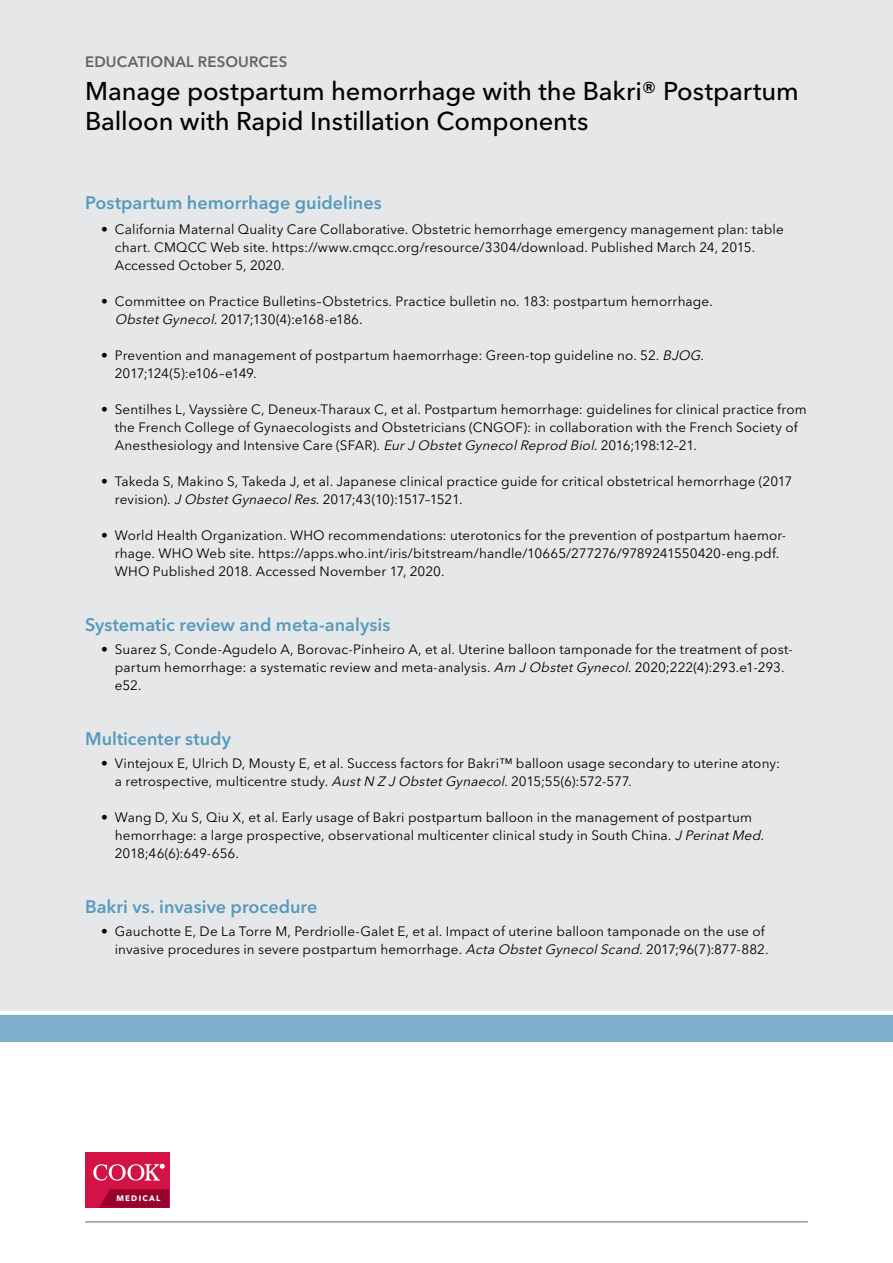
<style>
.page{position:relative;width:893px;height:1263px;background:#fff}
.page>*{position:absolute;margin:0;border:0;box-sizing:border-box;transform-origin:0 0}
.t1{font:500 25.5px/30px "Avenir Next LT Pro";letter-spacing:-.005em;color:#000}
.t2{font:600 18px "Avenir Next LT Pro";color:#569bbe}
.t3{font:600 15px "Avenir Next LT Pro";letter-spacing:.01em;color:#636466}
.t4{font:13.5px/18px "Avenir Next LT Pro";letter-spacing:.01em;color:#000}
.t5{font:700 7.95px "Avenir Next LT Pro";letter-spacing:.155em;color:#fff}
.s1{font-style:italic}
</style>
<div class="page">
<hr style="left:85px;top:1221px;width:723px;height:1px;background:#636466">
<div style="left:85px;top:1152px;width:84px;height:56px;background:#d31245"></div>
<svg style="left:99px;top:1189px;width:70px;height:19px"></svg>
<svg style="left:93px;top:1164px;width:71px;height:16px"></svg>
<div style="left:0;top:1014px;width:893px;height:28px;background:#7eb0cc"></div>
<div style="left:0;top:0;width:893px;height:1014px;background:#e6e7e8"></div>
<hr style="left:0;top:1011px;width:893px;height:3px;background:#fff">
<p class="t3" style="left:85px;top:52px;width:204px">EDUCATIONAL RESOURCES</p>
<h1 class="t1" style="left:85px;top:76px;width:715px">Manage postpartum hemorrhage with the Bakri® Postpartum<br>Balloon with Rapid Instillation Components</h1>
<h2 class="t2" style="left:85px;top:192px;width:298px">Postpartum hemorrhage guidelines</h2>
<p class="t4" style="left:115px;top:220px;width:671px;text-indent:-14px">• California Maternal Quality Care Collaborative. Obstetric hemorrhage emergency management plan: table chart. CMQCC Web site. https://www.cmqcc.org/resource/3304/download. Published March 24, 2015.<br>Accessed October 5, 2020.</p>
<p class="t4" style="left:115px;top:292px;width:599px;text-indent:-14px">• Committee on Practice Bulletins–Obstetrics. Practice bulletin no. 183: postpartum hemorrhage.<br><span class="s1">ObstetGynecol.</span>2017;130(4):e168-e186.</p>
<p class="t4" style="left:115px;top:346px;width:591px;text-indent:-14px">• Prevention and management of postpartum haemorrhage: Green-top guideline no. 52. <span class="s1">BJOG</span>.<br>2017;124(5):e106–e149.</p>
<p class="t4" style="left:115px;top:400px;width:693px;text-indent:-14px">• Sentilhes L, Vayssière C, Deneux-Tharaux C, et al. Postpartum hemorrhage: guidelines for clinical practice from the French College of Gynaecologists and Obstetricians (CNGOF): in collaboration with the French Society of<br>Anesthesiology and Intensive Care (SFAR). <span class="s1">EurJ ObstetGynecolReprod Biol.</span>2016;198:12–21.</p>
<p class="t4" style="left:115px;top:472px;width:679px;text-indent:-14px">• Takeda S, Makino S, Takeda J, et al. Japanese clinical practice guide for critical obstetrical hemorrhage (2017 revision). <span class="s1">J ObstetGynaecolRes</span>. 2017;43(10):1517–1521.</p>
<p class="t4" style="left:115px;top:526px;width:673px;text-indent:-14px">• World Health Organization. WHO recommendations: uterotonics for the prevention of postpartum haemor&shy;rhage. WHO Web site. https://apps.who.int/iris/bitstream/handle/10665/277276/9789241550420-eng.pdf.<br>WHO Published 2018. Accessed November 17, 2020.</p>
<h2 class="t2" style="left:85px;top:614px;width:307px">Systematic review and meta-analysis</h2>
<p class="t4" style="left:115px;top:640px;width:679px;text-indent:-13px">• Suarez S, Conde-Agudelo A, Borovac-Pinheiro A, et al. Uterine balloon tamponade for the treatment of post&shy;partum hemorrhage: a systematic review and meta-analysis. <span class="s1">Am J ObstetGynecol.</span>2020;222(4):293.e1-293. e52.</p>
<h2 class="t2" style="left:85px;top:728px;width:147px">Multicenter study</h2>
<p class="t4" style="left:115px;top:754px;width:667px;text-indent:-14px">• Vintejoux E, Ulrich D, Mousty E, et al. Success factors for Bakri™ balloon usage secondary to uterine atony: a retrospective, multicentre study. <span class="s1">AustN Z J ObstetGynaecol</span>. 2015;55(6):572-577.</p>
<p class="t4" style="left:115px;top:808px;width:654px;text-indent:-14px">• Wang D, Xu S, Qiu X, et al. Early usage of Bakri postpartum balloon in the management of postpartum hemorrhage: a large prospective, observational multicenter clinical study in South China. <span class="s1">J PerinatMed.<br></span>2018;46(6):649-656.</p>
<h2 class="t2" style="left:85px;top:896px;width:234px">Bakri vs. invasive procedure</h2>
<p class="t4" style="left:101px;top:922px;width:669px;text-align:right">• Gauchotte E, De La Torre M, Perdriolle-Galet E, et al. Impact of uterine balloon tamponade on the use of invasive procedures in severe postpartum hemorrhage. <span class="s1">Acta ObstetGynecolScand.</span>2017;96(7):877-882.</p>
<p class="t5" style="left:116px;top:1193px;width:45px">MEDICAL</p>
</div>
